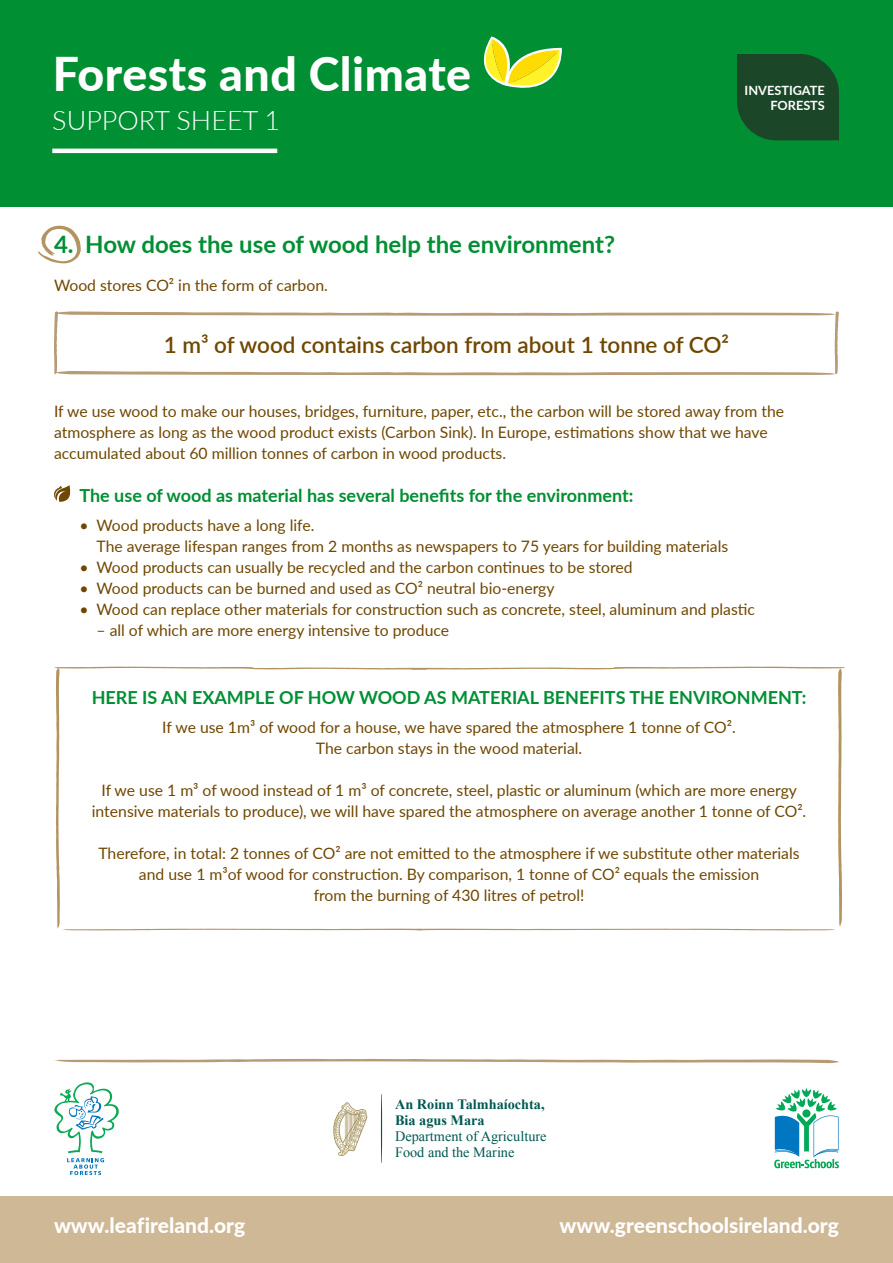
<style>
.page{position:relative;width:893px;height:1263px;background:#fff}
.page>*{position:absolute;margin:0;border:0;box-sizing:border-box;transform-origin:0 0}
.t1{font:800 46.5px "Lato";letter-spacing:.01em;color:#fff}
.t2{font:300 27px "Lato";color:#fff}
.t3{font:700 24px "Lato";color:#008f33}
.t4{font:600 22.5px "Lato";color:#704700}
.t5{font:800 21px "Lato";color:#fff}
.t6{font:700 18px "Lato";color:#008f33}
.t7{font:15.75px/21px "Lato";color:#704700;text-align:center}
.t8{font:14.25px/16px "Times New Roman";color:#005951}
.t9{font:700 14.25px/16px "Times New Roman";color:#005951}
.t10{font:700 12.75px/15.3px "Lato";color:#fff;text-align:right}
</style>
<div class="page">
<div style="left:0;top:1196px;width:893px;height:67px;background:#cfb896"></div>
<svg style="left:54px;top:1082px;width:65px;height:93px"></svg>
<svg style="left:774px;top:1088px;width:65px;height:80px"></svg>
<svg style="left:54px;top:1059px;width:785px;height:4px"></svg>
<svg style="left:381px;top:1094px;width:1px;height:69px"></svg>
<svg style="left:333px;top:1102px;width:34px;height:54px"></svg>
<div style="left:0;top:0;width:893px;height:206px;background:#008f33"></div>
<svg style="left:737px;top:54px;width:102px;height:86px"></svg>
<svg style="left:483px;top:36px;width:79px;height:52px"></svg>
<hr style="left:52px;top:149px;width:225px;height:4px;background:#fff">
<svg style="left:54px;top:311px;width:785px;height:64px"></svg>
<svg style="left:54px;top:485px;width:17px;height:17px"></svg>
<svg style="left:54px;top:666px;width:792px;height:264px"></svg>
<svg style="left:38px;top:225px;width:43px;height:39px"></svg>
<h1 class="t1" style="left:53px;top:40px;width:420px">Forests and Climate</h1>
<h2 class="t2" style="left:52px;top:102px;width:229px">SUPPORT SHEET 1</h2>
<p class="t10" style="left:745px;top:82px;width:82px">INVESTIGATE<br>FORESTS</p>
<h3 class="t3" style="left:54px;top:227px;width:563px">4. How does the use of wood help the environment?</h3>
<p class="t7" style="left:54px;top:274px;width:275px">Wood stores CO² in the form of carbon.</p>
<h3 class="t4" style="left:164px;top:328px;width:567px">1 m³ of wood contains carbon from about 1 tonne of CO²</h3>
<p class="t7" style="left:54px;top:400px;width:732px;text-align:left">If we use wood to make our houses, bridges, furniture, paper, etc., the carbon will be stored away from the atmosphere as long as the wood product exists (Carbon Sink). In Europe, estimations show that we have accumulated about 60 million tonnes of carbon in wood products.</p>
<p class="t6" style="left:80px;top:482px;width:555px">The use of wood as material has several benefits for the environment:</p>
<p class="t7" style="left:97px;top:514px;width:633px;text-align:left;text-indent:-17px">• Wood products have a long life.<br>The average lifespan ranges from 2 months as newspapers to 75 years for building materials</p>
<p class="t7" style="left:80px;top:556px;width:555px">• Wood products can usually be recycled and the carbon continues to be stored</p>
<p class="t7" style="left:80px;top:577px;width:476px">• Wood products can be burned and used as CO² neutral bio-energy</p>
<p class="t7" style="left:80px;top:598px;width:677px">• Wood can replace other materials for construction such as concrete, steel, aluminum and plastic</p>
<p class="t7" style="left:97px;top:619px;width:354px">– all of which are more energy intensive to produce</p>
<p class="t6" style="left:92px;top:684px;width:716px">HERE IS AN EXAMPLE OF HOW WOOD AS MATERIAL BENEFITS THE ENVIRONMENT:</p>
<p class="t7" style="left:162px;top:716px;width:575px">If we use 1m³ of wood for a house, we have spared the atmosphere 1 tonne of CO².<br>The carbon stays in the wood material.</p>
<p class="t7" style="left:92px;top:779px;width:716px">If we use 1 m³ of wood instead of 1 m³ of concrete, steel, plastic or aluminum (which are more energy intensive materials to produce), we will have spared the atmosphere on average another 1 tonne of CO².</p>
<p class="t7" style="left:98px;top:842px;width:703px">Therefore, in total: 2 tonnes of CO² are not emitted to the atmosphere if we substitute other materials and use 1 m³of wood for construction. By comparison, 1 tonne of CO² equals the emission<br>from the burning of 430 litres of petrol!</p>
<h3 class="t5" style="left:54px;top:1210px;width:193px">www.leafireland.org</h3>
<p class="t9" style="left:395px;top:1095px;width:151px">An Roinn Talmhaíochta,<br>Bia agus Mara</p>
<p class="t8" style="left:395px;top:1128px;width:153px">Department of Agriculture<br>Food and the Marine</p>
<h3 class="t5" style="left:559px;top:1210px;width:281px">www.greenschoolsireland.org</h3>
</div>
